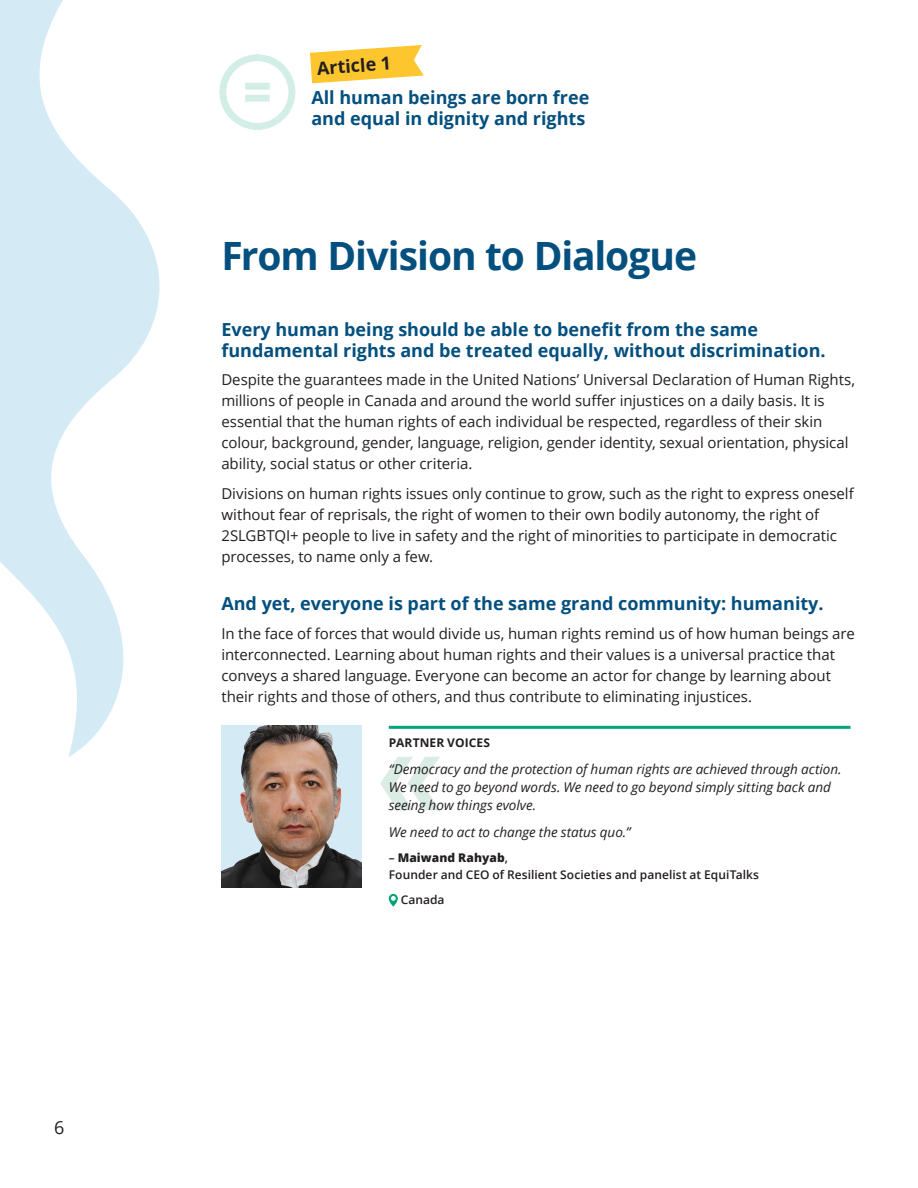
<style>
.page{position:relative;width:918px;height:1188px;background:#fff}
.page>*{position:absolute;margin:0;border:0;box-sizing:border-box;transform-origin:0 0}
.h1_Small{font:700 39px "Open Sans";letter-spacing:-.03em;color:#034f7e}
.t1{font:700 18px/21px "Open Sans";color:#034f7e}
.t2{font:700 18px "Open Sans";color:#231f20}
.t3{font:18px "Open Sans";color:#231f20}
.t4{font:15px/21px "Open Sans";letter-spacing:-.005em;color:#231f20}
.p_Citation{font:italic 13.5px/18px "Open Sans";letter-spacing:-.005em;color:#231f20}
.h4_Citation___Titre_de_la_personne{font:600 12px/16.5px "Open Sans";letter-spacing:.005em;color:#231f20}
.h4_Citation{font:700 12px "Open Sans";letter-spacing:.01em;color:#231f20}
.s1{font-weight:800}
</style>
<div class="page">
<svg style="left:0;top:0;width:160px;height:757px;fill:#d4ebf5"></svg>
<hr style="left:917px;top:0;width:1px;height:367px;background:#dcdddf">
<img style="left:221px;top:726px;width:141px;height:162px">
<hr style="left:389px;top:726px;width:461px;height:3px;background:#00a478">
<svg style="left:389px;top:894px;width:9px;height:13px"></svg>
<svg style="left:380px;top:757px;width:60px;height:53px"></svg>
<svg style="left:310px;top:45px;width:114px;height:38px"></svg>
<img style="left:219px;top:54px;width:77px;height:76px">
<p class="t3" style="left:54px;top:1115px;width:12px">6</p>
<p class="t2" style="left:316px;top:55px;width:76px;rotate:-4deg">Article 1</p>
<p class="t1" style="left:311px;top:87px;width:279px">All human beings are born free and equal in dignity and rights</p>
<p class="h1_Small" style="left:221px;top:228px;width:477px">From Division to Dialogue</p>
<p class="t1" style="left:221px;top:318px;width:606px">Every human being should be able to benefit from the same fundamental rights and be treated equally, without discrimination.</p>
<p class="t4" style="left:221px;top:369px;width:635px">Despite the guarantees made in the United Nations’ Universal Declaration of Human Rights, millions of people in Canada and around the world suffer injustices on a daily basis. It is essential that the human rights of each individual be respected, regardless of their skin colour, background, gender, language, religion, gender identity, sexual orientation, physical ability, social status or other criteria.</p>
<p class="t4" style="left:221px;top:483px;width:634px">Divisions on human rights issues only continue to grow, such as the right to express oneself without fear of reprisals, the right of women to their own bodily autonomy, the right of 2SLGBTQI+ people to live in safety and the right of minorities to participate in democratic processes, to name only a few.</p>
<p class="t1" style="left:221px;top:593px;width:604px">And yet, everyone is part of the same grand community: humanity.</p>
<p class="t4" style="left:221px;top:623px;width:635px">In the face of forces that would divide us, human rights remind us of how human beings are interconnected. Learning about human rights and their values is a universal practice that conveys a shared language. Everyone can become an actor for change by learning about their rights and those of others, and thus contribute to eliminating injustices.</p>
<p class="h4_Citation" style="left:389px;top:734px;width:103px">PARTNER VOICES</p>
<p class="p_Citation" style="left:389px;top:760px;width:454px">“Democracy and the protection of human rights are achieved through action.<br>We need to go beyond words. We need to go beyond simply sitting back and seeing how things evolve.</p>
<p class="p_Citation" style="left:389px;top:823px;width:243px">We need to act to change the status quo.”</p>
<p class="h4_Citation___Titre_de_la_personne" style="left:389px;top:849px;width:372px">– <span class="s1">Maiwand Rahyab</span>,<br>Founder and CEO of Resilient Societies and panelist at EquiTalks</p>
<p class="h4_Citation___Titre_de_la_personne" style="left:401px;top:891px;width:45px">Canada</p>
</div>
